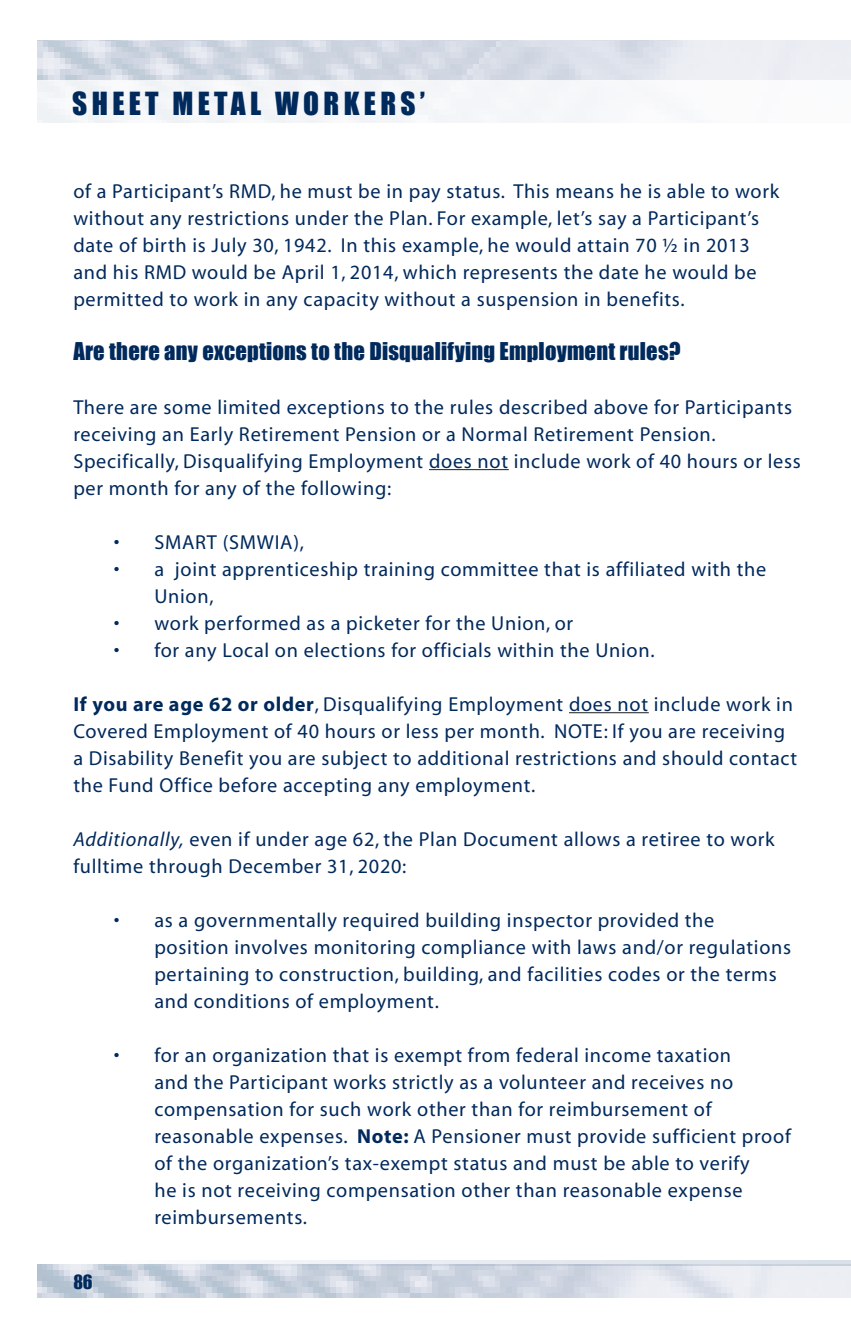
<style>
.page{position:relative;width:851px;height:1337px;background:#fff}
.page>*{position:absolute;margin:0;border:0;box-sizing:border-box;transform-origin:0 0}
.t1{font:29.25px "Impact";letter-spacing:.15em;color:#00295c}
.t2{font:22.5px "Impact";letter-spacing:.01em;color:#00295c}
.t3{font:20.25px/27px "Myriad";letter-spacing:.035em;color:#00295c}
.t4{font:18px "Impact";color:#00295c}
.s1{font-weight:700}
.s2{font-style:italic}
</style>
<div class="page">
<img style="left:37px;top:1264px;width:813px;height:33px">
<svg style="left:105px;top:1260px;width:745px;height:5px"></svg>
<img style="left:37px;top:40px;width:813px;height:40px">
<div style="left:37px;top:80px;width:813px;height:43px;background:#f5f7f9"></div>
<hr style="left:429px;top:469px;width:80px;height:1px;background:#231f20">
<hr style="left:569px;top:712px;width:79px;height:1px;background:#231f20">
<h1 class="t1" style="left:72px;top:81px;width:354px">Sheet Metal Workers’</h1>
<p class="t3" style="left:73px;top:178px;width:707px">of a Participant’s RMD, he must be in pay status. This means he is able to work without any restrictions under the Plan. For example, let’s say a Participant’s date of birth is July 30, 1942. In this example, he would attain 70 ½ in 2013 and his RMD would be April 1, 2014, which represents the date he would be permitted to work in any capacity without a suspension in benefits.</p>
<p class="t2" style="left:73px;top:333px;width:608px">Are there any exceptions to the Disqualifying Employment rules?</p>
<p class="t3" style="left:73px;top:394px;width:729px">There are some limited exceptions to the rules described above for Participants receiving an Early Retirement Pension or a Normal Retirement Pension.<br>Specifically, Disqualifying Employment does not include work of 40 hours or less per month for any of the following:</p>
<p class="t3" style="left:114px;top:529px;width:192px">• SMART (SMWIA),</p>
<p class="t3" style="left:154px;top:556px;width:613px;text-indent:-40px">• a joint apprenticeship training committee that is affiliated with the<br>Union,</p>
<p class="t3" style="left:114px;top:610px;width:461px">• work performed as a picketer for the Union, or</p>
<p class="t3" style="left:114px;top:637px;width:542px">• for any Local on elections for officials within the Union.</p>
<p class="t3" style="left:73px;top:691px;width:725px"><span class="s1">If you are age 62 or older</span>, Disqualifying Employment does not include work in Covered Employment of 40 hours or less per month. NOTE: If you are receiving a Disability Benefit you are subject to additional restrictions and should contact the Fund Office before accepting any employment.</p>
<p class="t3" style="left:73px;top:826px;width:703px"><span class="s2">Additionally,</span> even if under age 62, the Plan Document allows a retiree to work fulltime through December 31, 2020:</p>
<p class="t3" style="left:154px;top:907px;width:638px;text-indent:-40px">• as a governmentally required building inspector provided the position involves monitoring compliance with laws and/or regulations pertaining to construction, building, and facilities codes or the terms and conditions of employment.</p>
<p class="t3" style="left:154px;top:1042px;width:638px;text-indent:-40px">• for an organization that is exempt from federal income taxation<br>and the Participant works strictly as a volunteer and receives no compensation for such work other than for reimbursement of reasonable expenses. <span class="s1">Note:</span> A Pensioner must provide sufficient proof of the organization’s tax-exempt status and must be able to verify<br>he is not receiving compensation other than reasonable expense reimbursements.</p>
<p class="t4" style="left:73px;top:1267px;width:21px">86</p>
</div>
